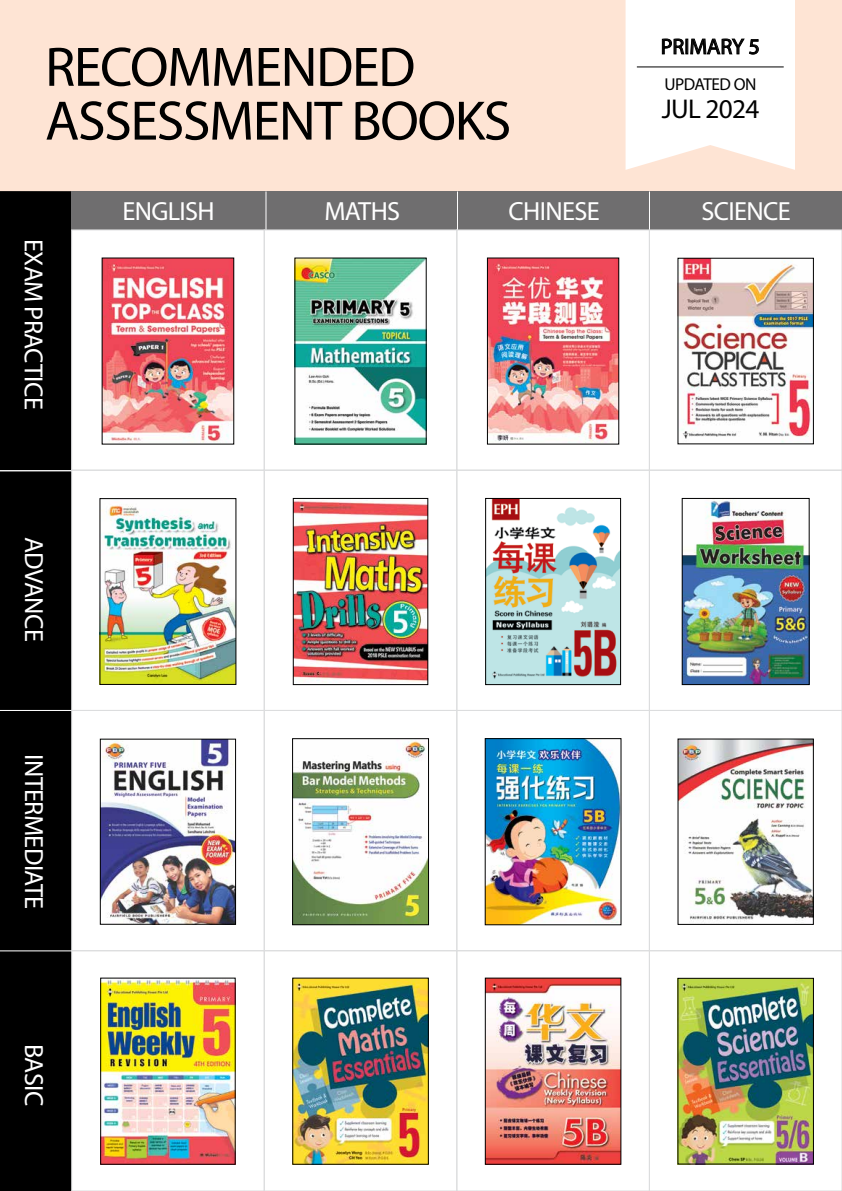
<style>
.page{position:relative;width:842px;height:1191px;background:#fff}
.page>*{position:absolute;margin:0;border:0;box-sizing:border-box;transform-origin:0 0}
.t1{font:700 56px/53.8px "Century Gothic";letter-spacing:-.025em;color:#000}
.t2{font:27.2px "Century Gothic";letter-spacing:-.025em;color:#000}
.t3{font:700 26.3px "Century Gothic";letter-spacing:-.025em;color:#fff}
.t4{font:26.3px "Century Gothic";letter-spacing:-.025em;color:#fff}
.t5{font:700 22px "Century Gothic";color:#000}
.t6{font:17.2px "Century Gothic";letter-spacing:-.025em;color:#000}
</style>
<div class="page">
<div style="left:0;top:0;width:842px;height:202px;background:#fee4d4"></div>
<div style="left:0;top:191px;width:72px;height:280px;background:#000"></div>
<div style="left:0;top:471px;width:72px;height:240px;background:#000"></div>
<div style="left:0;top:711px;width:72px;height:240px;background:#000"></div>
<div style="left:0;top:951px;width:72px;height:240px;background:#000"></div>
<svg style="left:625px;top:0;width:170px;height:170px;background:#f8f6f5"></svg>
<hr style="left:637px;top:67px;width:147px;height:1px;background:#000">
<div style="left:266px;top:191px;width:193px;height:39px;background:#6f6e6f"></div>
<div style="left:649px;top:191px;width:193px;height:39px;background:#6f6e6f"></div>
<div style="left:458px;top:191px;width:192px;height:39px;background:#6f6e6f"></div>
<div style="left:72px;top:191px;width:194px;height:39px;background:#6f6e6f"></div>
<hr style="left:265px;top:191px;width:1px;height:39px;background:#fff">
<hr style="left:457px;top:191px;width:1px;height:39px;background:#fff">
<hr style="left:649px;top:191px;width:1px;height:39px;background:#fff">
<hr style="left:0;top:470px;width:71px;height:1px;background:#fff">
<hr style="left:0;top:710px;width:72px;height:1px;background:#fff">
<hr style="left:0;top:950px;width:73px;height:1px;background:#fff">
<div style="left:71px;top:229px;width:194px;height:242px;border:1px solid #dcddde"></div>
<div style="left:264px;top:229px;width:193px;height:242px;border:1px solid #dcddde"></div>
<div style="left:456px;top:229px;width:194px;height:242px;border:1px solid #dcddde"></div>
<div style="left:649px;top:229px;width:193px;height:242px;border:1px solid #dcddde"></div>
<div style="left:71px;top:470px;width:194px;height:241px;border:1px solid #dcddde"></div>
<div style="left:264px;top:470px;width:193px;height:241px;border:1px solid #dcddde"></div>
<div style="left:456px;top:470px;width:194px;height:241px;border:1px solid #dcddde"></div>
<div style="left:649px;top:470px;width:193px;height:241px;border:1px solid #dcddde"></div>
<div style="left:71px;top:710px;width:194px;height:241px;border:1px solid #dcddde"></div>
<div style="left:264px;top:710px;width:193px;height:241px;border:1px solid #dcddde"></div>
<div style="left:456px;top:710px;width:194px;height:241px;border:1px solid #dcddde"></div>
<div style="left:649px;top:710px;width:193px;height:241px;border:1px solid #dcddde"></div>
<div style="left:71px;top:950px;width:194px;height:241px;border:1px solid #dcddde"></div>
<div style="left:264px;top:950px;width:193px;height:241px;border:1px solid #dcddde"></div>
<div style="left:456px;top:950px;width:194px;height:241px;border:1px solid #dcddde"></div>
<div style="left:649px;top:950px;width:193px;height:241px;border:1px solid #dcddde"></div>
<img style="left:102px;top:979px;width:132px;height:183px">
<div style="left:100px;top:977px;width:136px;height:187px;border:1px solid #000"></div>
<img style="left:102px;top:740px;width:132px;height:182px">
<div style="left:100px;top:738px;width:136px;height:186px;border:1px solid #000"></div>
<img style="left:101px;top:505px;width:133px;height:178px">
<div style="left:99px;top:498px;width:137px;height:187px;border:1px solid #000"></div>
<img style="left:104px;top:259px;width:128px;height:183px">
<img style="left:294px;top:979px;width:133px;height:183px">
<div style="left:292px;top:977px;width:137px;height:187px;border:1px solid #000"></div>
<img style="left:294px;top:740px;width:133px;height:183px">
<div style="left:292px;top:738px;width:137px;height:187px;border:1px solid #000"></div>
<img style="left:295px;top:500px;width:131px;height:182px">
<div style="left:293px;top:498px;width:135px;height:187px;border:1px solid #000"></div>
<img style="left:296px;top:259px;width:129px;height:183px">
<img style="left:487px;top:979px;width:132px;height:183px">
<img style="left:487px;top:740px;width:132px;height:183px">
<div style="left:485px;top:738px;width:136px;height:187px;border:1px solid #000"></div>
<img style="left:487px;top:500px;width:132px;height:183px">
<div style="left:485px;top:498px;width:136px;height:187px;border:1px solid #000"></div>
<img style="left:489px;top:259px;width:128px;height:183px">
<img style="left:679px;top:979px;width:133px;height:183px">
<div style="left:677px;top:977px;width:137px;height:187px;border:1px solid #000"></div>
<img style="left:679px;top:740px;width:133px;height:182px">
<div style="left:677px;top:738px;width:137px;height:187px;border:1px solid #000"></div>
<img style="left:684px;top:500px;width:124px;height:183px">
<div style="left:682px;top:498px;width:128px;height:187px;border:1px solid #000"></div>
<img style="left:679px;top:260px;width:133px;height:182px">
<h1 class="t1" style="left:45px;top:39px;width:468px">RECOMMENDED<br>ASSESSMENT BOOKS</h1>
<p class="t5" style="left:661px;top:33px;width:101px">PRIMARY 5</p>
<p class="t6" style="left:664px;top:73px;width:94px">UPDATED ON</p>
<p class="t2" style="left:662px;top:92px;width:99px">JUL 2024</p>
<p class="t3" style="left:50px;top:239px;width:172px;rotate:90deg">EXAM PRACTICE</p>
<p class="t3" style="left:50px;top:537px;width:106px;rotate:90deg">ADVANCE</p>
<p class="t3" style="left:50px;top:754px;width:156px;rotate:90deg">INTERMEDIATE</p>
<p class="t3" style="left:50px;top:1043px;width:64px;rotate:90deg">BASIC</p>
<p class="t4" style="left:122px;top:195px;width:94px">ENGLISH</p>
<p class="t4" style="left:325px;top:195px;width:77px">MATHS</p>
<p class="t4" style="left:509px;top:195px;width:93px">CHINESE</p>
<p class="t4" style="left:701px;top:195px;width:91px">SCIENCE</p>
</div>
